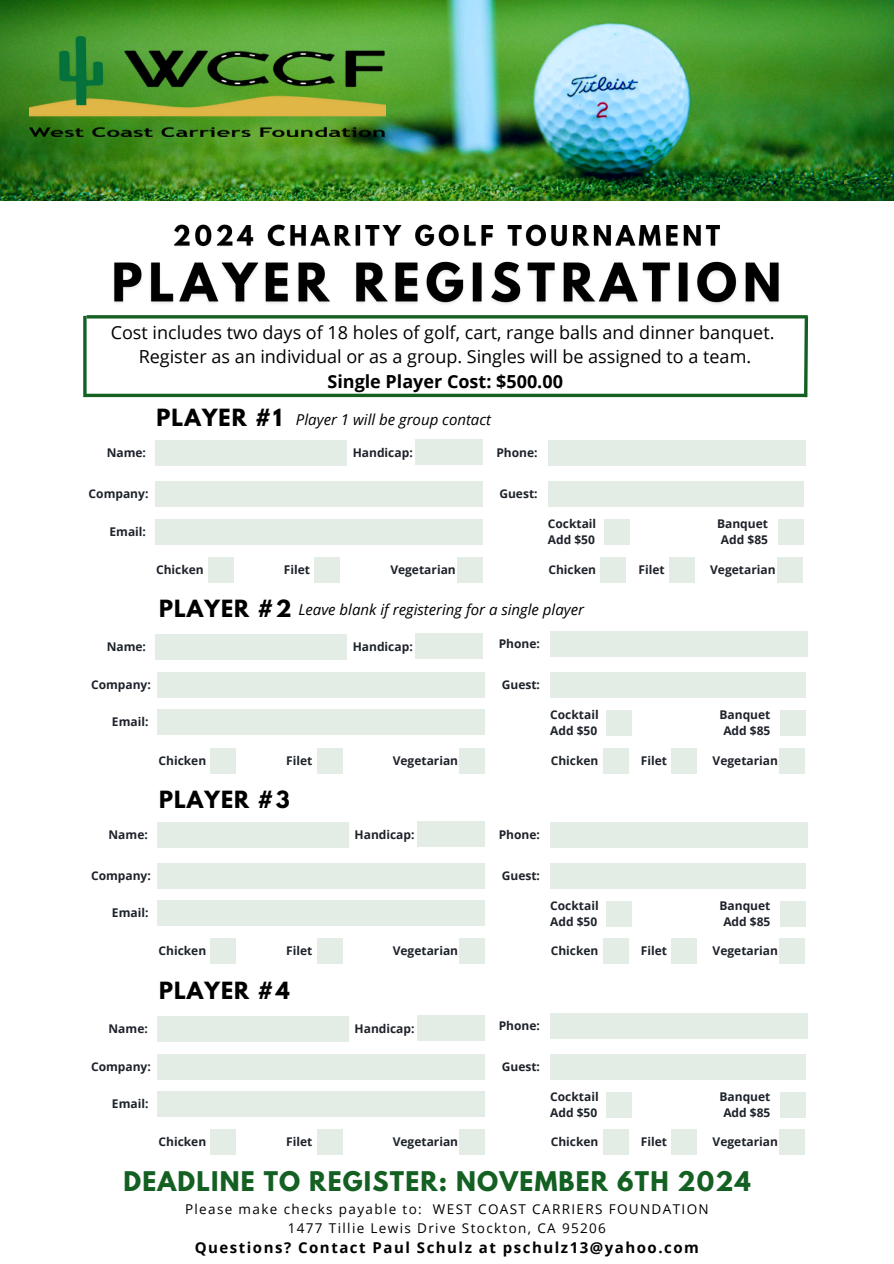
<style>
.page{position:relative;width:894px;height:1264px;background:#fff}
.page>*{position:absolute;margin:0;border:0;box-sizing:border-box;transform-origin:0 0}
.t1{font:700 24px "League Spartan";letter-spacing:.05em;color:#136022}
.t2{font:700 21px "League Spartan";letter-spacing:.05em;color:#000}
.t3{font:18px/24.8px "Open Sans";color:#000;text-align:center}
.t4{font:italic 15px "Open Sans";color:#000}
.t5{font:700 15px "Open Sans";letter-spacing:.1em;color:#000}
.t6{font:13.5px/19.2px "Open Sans";letter-spacing:.1em;color:#000;text-align:center}
.t7{font:700 12px "Open Sans";color:#1e232b}
.s1{font-weight:700}
</style>
<div class="page">
<img style="left:0;top:0;width:893px;height:200px">
<img style="left:30px;top:37px;width:355px;height:100px">
<img style="left:114px;top:261px;width:665px;height:43px">
<img style="left:174px;top:224px;width:546px;height:23px">
<hr style="left:87px;top:315px;width:720px;height:3px;background:#136022">
<svg style="left:802px;top:315px;width:7px;height:83px"></svg>
<svg style="left:83px;top:316px;width:4px;height:81px"></svg>
<hr style="left:86px;top:394px;width:720px;height:3px;background:#136022">
<div style="left:155px;top:481px;width:327px;height:26px;background:#e3ece5"></div>
<div style="left:547px;top:481px;width:256px;height:26px;background:#e3ece5"></div>
<div style="left:547px;top:440px;width:258px;height:25px;background:#e3ece5"></div>
<div style="left:155px;top:518px;width:327px;height:26px;background:#e3ece5"></div>
<div style="left:604px;top:519px;width:25px;height:25px;background:#e3ece5"></div>
<div style="left:777px;top:519px;width:26px;height:25px;background:#e3ece5"></div>
<div style="left:208px;top:556px;width:26px;height:26px;background:#e3ece5"></div>
<div style="left:314px;top:556px;width:26px;height:26px;background:#e3ece5"></div>
<div style="left:457px;top:556px;width:25px;height:26px;background:#e3ece5"></div>
<div style="left:600px;top:556px;width:25px;height:26px;background:#e3ece5"></div>
<div style="left:668px;top:556px;width:26px;height:26px;background:#e3ece5"></div>
<div style="left:776px;top:556px;width:26px;height:26px;background:#e3ece5"></div>
<div style="left:158px;top:672px;width:327px;height:26px;background:#e3ece5"></div>
<div style="left:550px;top:672px;width:255px;height:26px;background:#e3ece5"></div>
<div style="left:550px;top:631px;width:257px;height:25px;background:#e3ece5"></div>
<div style="left:158px;top:709px;width:327px;height:26px;background:#e3ece5"></div>
<div style="left:606px;top:710px;width:26px;height:25px;background:#e3ece5"></div>
<div style="left:780px;top:710px;width:25px;height:25px;background:#e3ece5"></div>
<div style="left:210px;top:747px;width:26px;height:26px;background:#e3ece5"></div>
<div style="left:317px;top:747px;width:25px;height:26px;background:#e3ece5"></div>
<div style="left:459px;top:747px;width:26px;height:26px;background:#e3ece5"></div>
<div style="left:602px;top:747px;width:26px;height:26px;background:#e3ece5"></div>
<div style="left:671px;top:747px;width:25px;height:26px;background:#e3ece5"></div>
<div style="left:779px;top:747px;width:25px;height:26px;background:#e3ece5"></div>
<div style="left:158px;top:863px;width:327px;height:26px;background:#e3ece5"></div>
<div style="left:550px;top:863px;width:255px;height:25px;background:#e3ece5"></div>
<div style="left:550px;top:821px;width:257px;height:26px;background:#e3ece5"></div>
<div style="left:158px;top:900px;width:327px;height:26px;background:#e3ece5"></div>
<div style="left:606px;top:900px;width:26px;height:26px;background:#e3ece5"></div>
<div style="left:780px;top:900px;width:25px;height:26px;background:#e3ece5"></div>
<div style="left:210px;top:938px;width:26px;height:26px;background:#e3ece5"></div>
<div style="left:317px;top:938px;width:25px;height:26px;background:#e3ece5"></div>
<div style="left:459px;top:938px;width:26px;height:26px;background:#e3ece5"></div>
<div style="left:602px;top:938px;width:26px;height:26px;background:#e3ece5"></div>
<div style="left:671px;top:938px;width:25px;height:26px;background:#e3ece5"></div>
<div style="left:779px;top:938px;width:25px;height:26px;background:#e3ece5"></div>
<div style="left:158px;top:1054px;width:327px;height:25px;background:#e3ece5"></div>
<div style="left:550px;top:1054px;width:255px;height:25px;background:#e3ece5"></div>
<div style="left:550px;top:1012px;width:257px;height:26px;background:#e3ece5"></div>
<div style="left:158px;top:1091px;width:327px;height:26px;background:#e3ece5"></div>
<div style="left:606px;top:1091px;width:26px;height:26px;background:#e3ece5"></div>
<div style="left:780px;top:1091px;width:25px;height:26px;background:#e3ece5"></div>
<div style="left:210px;top:1129px;width:26px;height:26px;background:#e3ece5"></div>
<div style="left:317px;top:1129px;width:25px;height:26px;background:#e3ece5"></div>
<div style="left:459px;top:1129px;width:26px;height:26px;background:#e3ece5"></div>
<div style="left:602px;top:1129px;width:26px;height:26px;background:#e3ece5"></div>
<div style="left:671px;top:1129px;width:25px;height:26px;background:#e3ece5"></div>
<div style="left:779px;top:1129px;width:25px;height:26px;background:#e3ece5"></div>
<div style="left:155px;top:440px;width:191px;height:25px;background:#e3ece5"></div>
<div style="left:415px;top:439px;width:67px;height:25px;background:#e3ece5"></div>
<div style="left:155px;top:634px;width:191px;height:26px;background:#e3ece5"></div>
<div style="left:415px;top:633px;width:68px;height:26px;background:#e3ece5"></div>
<div style="left:157px;top:822px;width:191px;height:26px;background:#e3ece5"></div>
<div style="left:417px;top:821px;width:68px;height:26px;background:#e3ece5"></div>
<div style="left:157px;top:1016px;width:191px;height:25px;background:#e3ece5"></div>
<div style="left:417px;top:1015px;width:68px;height:25px;background:#e3ece5"></div>
<p class="t3" style="left:111px;top:319px;width:665px">Cost includes two days of 18 holes of golf, cart, range balls and dinner banquet.<br>Register as an individual or as a group. Singles will be assigned to a team.<br><span class="s1">Single Player Cost: $500.00</span></p>
<p class="t2" style="left:156px;top:407px;width:127px">PLAYER #1</p>
<p class="t4" style="left:296px;top:408px;width:196px">Player 1 will be group contact</p>
<p class="t7" style="left:107px;top:444px;width:41px">Name:</p>
<p class="t7" style="left:352px;top:444px;width:61px">Handicap:</p>
<p class="t7" style="left:496px;top:444px;width:43px">Phone:</p>
<h5 class="t7" style="left:89px;top:485px;width:61px">Company:</h5>
<p class="t7" style="left:499px;top:485px;width:40px">Guest:</p>
<p class="t7" style="left:109px;top:522px;width:38px">Email:</p>
<p class="t7" style="left:547px;top:515px;width:50px">Cocktail</p>
<p class="t7" style="left:547px;top:531px;width:49px">Add $50</p>
<p class="t7" style="left:716px;top:515px;width:52px">Banquet</p>
<p class="t7" style="left:720px;top:531px;width:49px">Add $85</p>
<p class="t7" style="left:156px;top:560px;width:49px">Chicken</p>
<p class="t7" style="left:284px;top:560px;width:28px">Filet</p>
<p class="t7" style="left:390px;top:560px;width:67px">Vegetarian</p>
<p class="t7" style="left:548px;top:560px;width:49px">Chicken</p>
<p class="t7" style="left:638px;top:560px;width:28px">Filet</p>
<p class="t7" style="left:710px;top:560px;width:67px">Vegetarian</p>
<p class="t2" style="left:159px;top:598px;width:134px">PLAYER #2</p>
<p class="t4" style="left:298px;top:599px;width:287px">Leave blank if registering for a single player</p>
<p class="t7" style="left:107px;top:638px;width:41px">Name:</p>
<p class="t7" style="left:352px;top:638px;width:61px">Handicap:</p>
<p class="t7" style="left:498px;top:635px;width:43px">Phone:</p>
<h3 class="t7" style="left:91px;top:676px;width:61px">Company:</h3>
<h5 class="t7" style="left:501px;top:676px;width:40px">Guest:</h5>
<p class="t7" style="left:112px;top:713px;width:38px">Email:</p>
<p class="t7" style="left:550px;top:706px;width:50px">Cocktail</p>
<p class="t7" style="left:550px;top:722px;width:49px">Add $50</p>
<p class="t7" style="left:719px;top:706px;width:52px">Banquet</p>
<p class="t7" style="left:723px;top:722px;width:49px">Add $85</p>
<p class="t7" style="left:158px;top:751px;width:49px">Chicken</p>
<p class="t7" style="left:286px;top:751px;width:28px">Filet</p>
<p class="t7" style="left:392px;top:751px;width:67px">Vegetarian</p>
<p class="t7" style="left:550px;top:751px;width:49px">Chicken</p>
<p class="t7" style="left:640px;top:751px;width:28px">Filet</p>
<p class="t7" style="left:712px;top:751px;width:67px">Vegetarian</p>
<p class="t2" style="left:159px;top:789px;width:132px">PLAYER #3</p>
<p class="t7" style="left:108px;top:826px;width:41px">Name:</p>
<p class="t7" style="left:354px;top:826px;width:61px">Handicap:</p>
<h3 class="t7" style="left:498px;top:825px;width:43px">Phone:</h3>
<p class="t7" style="left:91px;top:867px;width:61px">Company:</p>
<p class="t7" style="left:501px;top:867px;width:40px">Guest:</p>
<p class="t7" style="left:112px;top:904px;width:38px">Email:</p>
<p class="t7" style="left:550px;top:896px;width:50px">Cocktail</p>
<p class="t7" style="left:550px;top:912px;width:49px">Add $50</p>
<p class="t7" style="left:719px;top:896px;width:52px">Banquet</p>
<p class="t7" style="left:723px;top:912px;width:49px">Add $85</p>
<p class="t7" style="left:158px;top:942px;width:49px">Chicken</p>
<p class="t7" style="left:286px;top:942px;width:28px">Filet</p>
<p class="t7" style="left:392px;top:942px;width:67px">Vegetarian</p>
<p class="t7" style="left:550px;top:942px;width:49px">Chicken</p>
<p class="t7" style="left:640px;top:942px;width:28px">Filet</p>
<p class="t7" style="left:712px;top:942px;width:67px">Vegetarian</p>
<p class="t2" style="left:159px;top:980px;width:132px">PLAYER #4</p>
<h2 class="t7" style="left:108px;top:1020px;width:41px">Name:</h2>
<h5 class="t7" style="left:354px;top:1020px;width:61px">Handicap:</h5>
<p class="t7" style="left:498px;top:1016px;width:43px">Phone:</p>
<p class="t7" style="left:91px;top:1058px;width:61px">Company:</p>
<p class="t7" style="left:501px;top:1058px;width:40px">Guest:</p>
<h3 class="t7" style="left:112px;top:1095px;width:38px">Email:</h3>
<p class="t7" style="left:550px;top:1087px;width:50px">Cocktail</p>
<p class="t7" style="left:550px;top:1103px;width:49px">Add $50</p>
<p class="t7" style="left:719px;top:1087px;width:52px">Banquet</p>
<p class="t7" style="left:723px;top:1103px;width:49px">Add $85</p>
<p class="t7" style="left:158px;top:1133px;width:49px">Chicken</p>
<p class="t7" style="left:286px;top:1133px;width:28px">Filet</p>
<p class="t7" style="left:392px;top:1133px;width:67px">Vegetarian</p>
<p class="t7" style="left:550px;top:1133px;width:49px">Chicken</p>
<p class="t7" style="left:640px;top:1133px;width:28px">Filet</p>
<p class="t7" style="left:712px;top:1133px;width:67px">Vegetarian</p>
<h3 class="t1" style="left:123px;top:1169px;width:628px">DEADLINE TO REGISTER: NOVEMBER 6TH 2024</h3>
<h4 class="t6" style="left:185px;top:1198px;width:525px">Please make checks payable to: WEST COAST CARRIERS FOUNDATION<br>1477 Tillie Lewis Drive Stockton, CA 95206</h4>
<h4 class="t5" style="left:195px;top:1236px;width:505px">Questions? Contact Paul Schulz at pschulz13@yahoo.com</h4>
</div>
